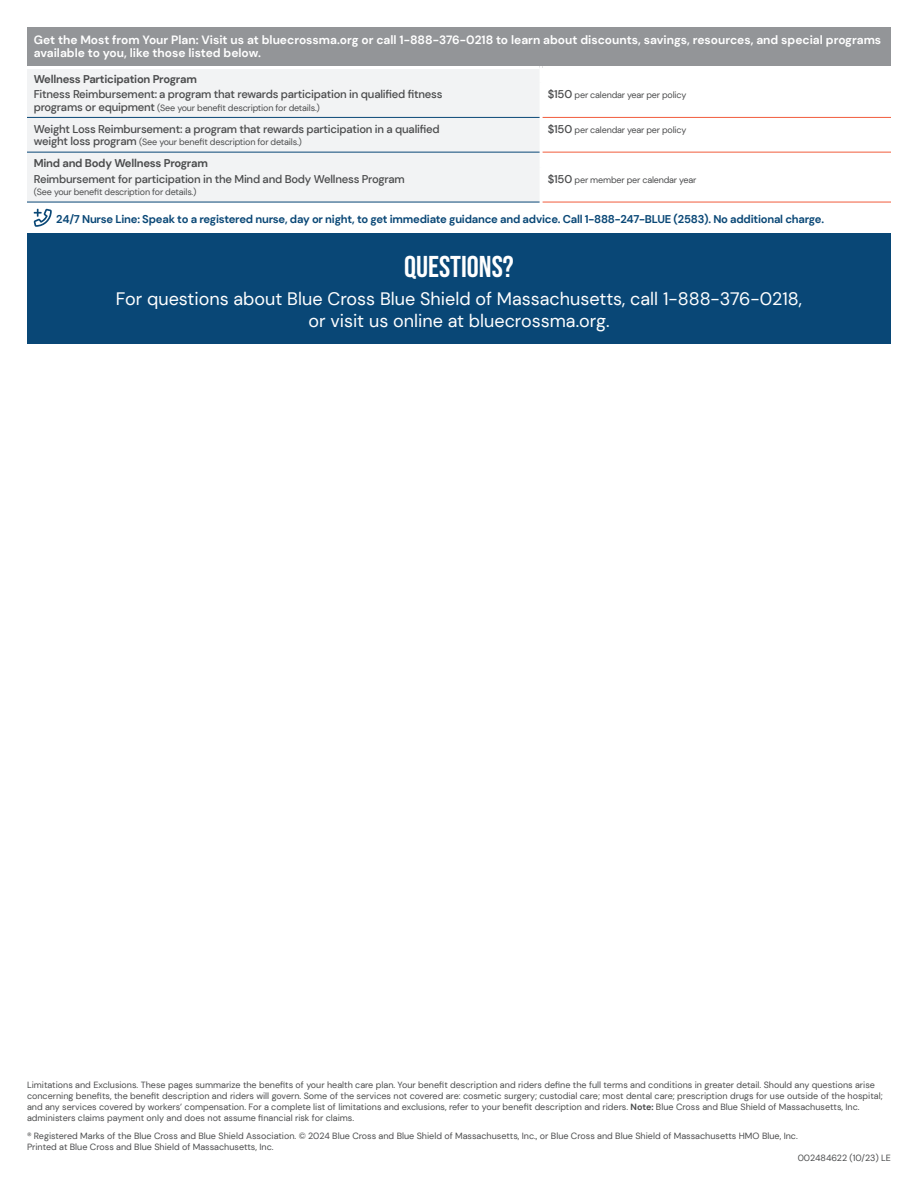
<style>
.page{position:relative;width:918px;height:1188px;background:#fff}
.page>*{position:absolute;margin:0;border:0;box-sizing:border-box;transform-origin:0 0}
.Blue_Box_Header{font:30px "Bebas Neue";color:#fff}
.Blue_Box_Text{font:18px/21.6px "DM Sans";color:#fff;text-align:center}
.Table_Header{font:700 12px/13.5px "DM Sans";color:#fff}
.Table_Text{font:500 11.25px "DM Sans";letter-spacing:-.02em;color:#4b4c4d}
.Nurse_Line_2023{font:700 11.25px "DM Sans";letter-spacing:-.02em;color:#094776}
.Table_Sub_Header{font:700 11.25px "DM Sans";letter-spacing:-.02em;color:#4b4c4d}
.Legal_Text_Stock{font:9px/10.8px "DM Sans";color:#4b4c4d}
.Table_Text-2{font:9px "DM Sans";letter-spacing:-.02em;color:#4b4c4d}
.s1{font-weight:500;font-size:11.25px}
.s2{font-weight:700}
</style>
<div class="page">
<div style="left:27px;top:233px;width:864px;height:111px;background:#094776"></div>
<div style="left:27px;top:27px;width:864px;height:41px;background:#939598"></div>
<div style="left:27px;top:69px;width:513px;height:133px;background:#f2f3f4"></div>
<hr style="left:27px;top:66px;width:513px;height:3px;background:#fff">
<hr style="left:543px;top:66px;width:348px;height:3px;background:#fff">
<hr style="left:540px;top:66px;width:3px;height:17px;background:#fff">
<hr style="left:27px;top:117px;width:513px;height:1px;background:#094776">
<hr style="left:27px;top:152px;width:513px;height:1px;background:#094776">
<hr style="left:27px;top:202px;width:513px;height:1px;background:#094776">
<hr style="left:543px;top:117px;width:348px;height:1px;background:#f15c3c">
<hr style="left:543px;top:152px;width:348px;height:1px;background:#f15c3c">
<hr style="left:543px;top:202px;width:348px;height:1px;background:#f15c3c">
<svg style="left:34px;top:209px;width:18px;height:18px"></svg>
<p class="Table_Header" style="left:34px;top:33px;width:849px">Get the Most from Your Plan: Visit us at bluecrossma.org or call 1-888-376-0218 to learn about discounts, savings, resources, and special programs available to you, like those listed below.</p>
<p class="Table_Sub_Header" style="left:34px;top:72px;width:165px">Wellness Participation Program</p>
<p class="Table_Text" style="left:34px;top:87px;width:410px">Fitness Reimbursement: a program that rewards participation in qualified fitness</p>
<p class="Table_Text-2" style="left:34px;top:102px;width:288px"><span class="s1">programs or equipment</span> (See your benefit description for details.)</p>
<p class="Table_Text-2" style="left:548px;top:89px;width:140px"><span class="s1">$150</span> per calendar year per policy</p>
<p class="Table_Text" style="left:34px;top:122px;width:407px">Weight Loss Reimbursement: a program that rewards participation in a qualified</p>
<p class="Table_Text-2" style="left:34px;top:137px;width:270px"><span class="s1">weight loss program</span> (See your benefit description for details.)</p>
<p class="Table_Text-2" style="left:548px;top:124px;width:140px"><span class="s1">$150</span> per calendar year per policy</p>
<p class="Table_Sub_Header" style="left:34px;top:156px;width:176px">Mind and Body Wellness Program</p>
<p class="Table_Text" style="left:34px;top:172px;width:373px">Reimbursement for participation in the Mind and Body Wellness Program</p>
<p class="Table_Text-2" style="left:34px;top:187px;width:164px">(See your benefit description for details.)</p>
<p class="Table_Text-2" style="left:548px;top:174px;width:150px"><span class="s1">$150</span> per member per calendar year</p>
<p class="Nurse_Line_2023" style="left:56px;top:212px;width:769px">24/7 Nurse Line: Speak to a registered nurse, day or night, to get immediate guidance and advice. Call 1-888-247-BLUE (2583). No additional charge.</p>
<p class="Blue_Box_Header" style="left:404px;top:249px;width:111px">QUESTIONS?</p>
<p class="Blue_Box_Text" style="left:116px;top:288px;width:688px">For questions about Blue Cross Blue Shield of Massachusetts, call 1-888-376-0218, or visit us online at bluecrossma.org.</p>
<p class="Legal_Text_Stock" style="left:27px;top:1080px;width:857px">Limitations and Exclusions. These pages summarize the benefits of your health care plan. Your benefit description and riders define the full terms and conditions in greater detail. Should any questions arise concerning benefits, the benefit description and riders will govern. Some of the services not covered are: cosmetic surgery; custodial care; most dental care; prescription drugs for use outside of the hospital; and any services covered by workers’ compensation. For a complete list of limitations and exclusions, refer to your benefit description and riders. <span class="s2">Note:</span> Blue Cross and Blue Shield of Massachusetts, Inc. administers claims payment only and does not assume financial risk for claims.</p>
<p class="Legal_Text_Stock" style="left:27px;top:1131px;width:772px">® Registered Marks of the Blue Cross and Blue Shield Association. © 2024 Blue Cross and Blue Shield of Massachusetts, Inc., or Blue Cross and Blue Shield of Massachusetts HMO Blue, Inc.<br>Printed at Blue Cross and Blue Shield of Massachusetts, Inc.</p>
<p class="Legal_Text_Stock" style="left:798px;top:1152px;width:95px">002484622 (10/23) LE</p>
</div>
